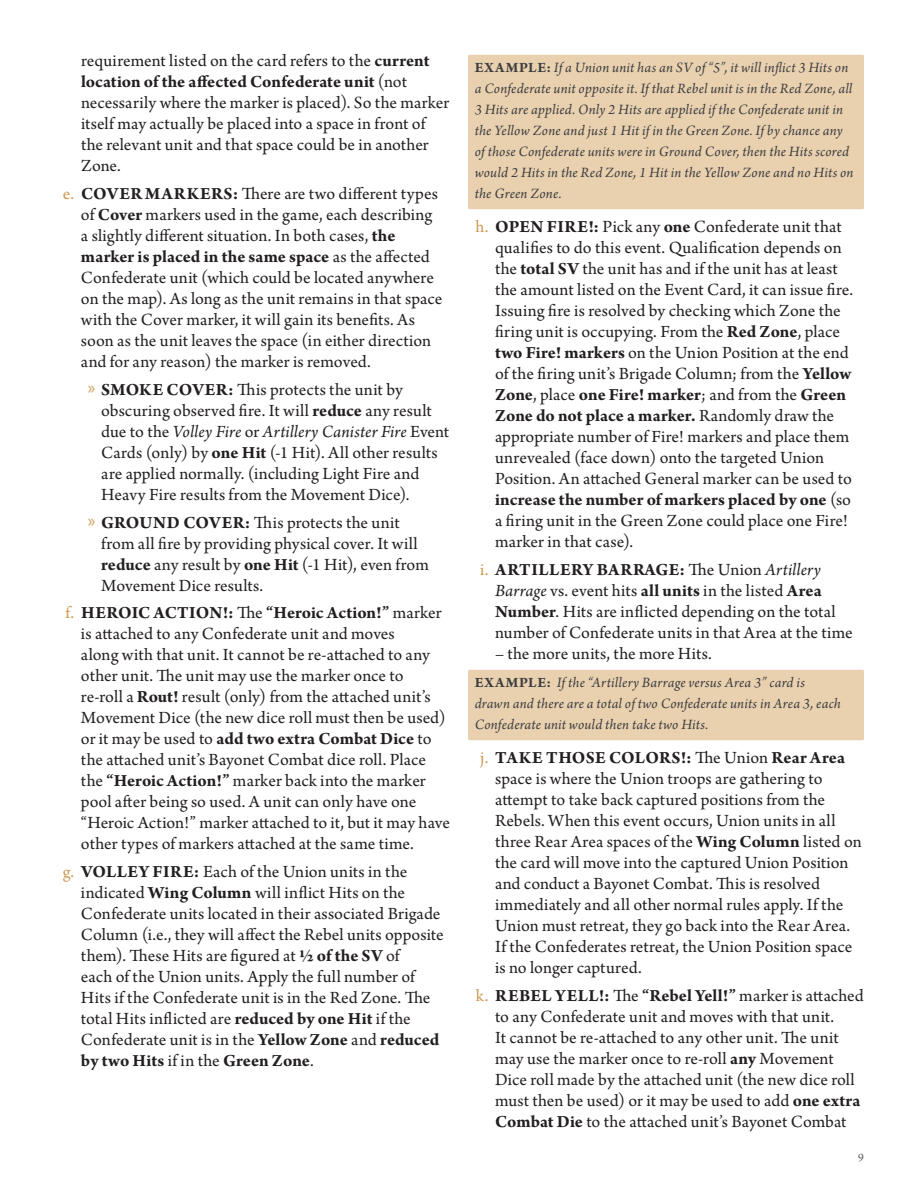
<style>
.page{position:relative;width:918px;height:1188px;background:#fff}
.page>*{position:absolute;margin:0;border:0;box-sizing:border-box;transform-origin:0 0}
.t1{font:18px/21px "Arno Pro";color:#231f20}
.t2{font:italic 15px/21px "Arno Pro";letter-spacing:.01em;color:#3e3e3f}
.t3{font:12px "Arno Pro";color:#57585a}
.s1{font-weight:700}
.s2{color:#cc9b54}
.s3{font-family:"Myriad Pro";color:#cc9b54}
.s4{font-style:italic}
.s5{font-weight:700;font-style:normal}
</style>
<div class="page">
<div style="left:468px;top:55px;width:396px;height:154px;background:#e9d1b0;border-radius:2px"></div>
<div style="left:468px;top:670px;width:396px;height:70px;background:#e9d1b0;border-radius:2px"></div>
<p class="t1" style="left:81px;top:51px;width:370px">requirement listed on the card refers to the <span class="s1">current location of the affected Confederate unit</span> (not necessarily where the marker is placed). So the marker itself may actually be placed into a space in front of the relevant unit and that space could be in another Zone.</p>
<p class="t1" style="left:81px;top:184px;width:363px;text-indent:-18px"><span class="s2">e.</span> <span class="s1">COVER MARKERS:</span> There are two different types of <span class="s1">Cover</span> markers used in the game, each describing a slightly different situation. In both cases, <span class="s1">the marker is placed in the same space</span> as the affected Confederate unit (which could be located anywhere on the map). As long as the unit remains in that space with the Cover marker, it will gain its benefits. As soon as the unit leaves the space (in either direction and for any reason) the marker is removed.</p>
<p class="t1" style="left:101px;top:380px;width:350px;text-indent:-13px"><span class="s3">»</span> <span class="s1">SMOKE COVER:</span> This protects the unit by obscuring observed fire. It will <span class="s1">reduce</span> any result due to the <span class="s4">Volley Fire</span> or <span class="s4">Artillery Canister Fire</span> Event Cards (only) by <span class="s1">one Hit</span> (-1 Hit). All other results are applied normally. (including Light Fire and Heavy Fire results from the Movement Dice).</p>
<p class="t1" style="left:101px;top:513px;width:329px;text-indent:-13px"><span class="s3">»</span> <span class="s1">GROUND COVER:</span> This protects the unit from all fire by providing physical cover. It will <span class="s1">reduce</span> any result by <span class="s1">one Hit</span> (-1 Hit), even from Movement Dice results.</p>
<p class="t1" style="left:81px;top:603px;width:371px;text-indent:-15px"><span class="s2">f.</span> <span class="s1">HEROIC ACTION!:</span> The <span class="s1">“Heroic Action!”</span> marker is attached to any Confederate unit and moves<br>along with that unit. It cannot be re-attached to any other unit. The unit may use the marker once to re-roll a <span class="s1">Rout!</span> result (only) from the attached unit’s Movement Dice (the new dice roll must then be used) or it may be used to <span class="s1">add two extra Combat Dice</span> to the attached unit’s Bayonet Combat dice roll. Place the <span class="s1">“Heroic Action!”</span> marker back into the marker pool after being so used. A unit can only have one “Heroic Action!” marker attached to it, but it may have other types of markers attached at the same time.</p>
<p class="t1" style="left:81px;top:862px;width:364px;text-indent:-18px"><span class="s2">g.</span> <span class="s1">VOLLEY FIRE:</span> Each of the Union units in the indicated <span class="s1">Wing Column</span> will inflict Hits on the Confederate units located in their associated Brigade Column (i.e., they will affect the Rebel units opposite them). These Hits are figured at <span class="s1">½ of the SV</span> of<br>each of the Union units. Apply the full number of Hits if the Confederate unit is in the Red Zone. The total Hits inflicted are <span class="s1">reduced by one Hit</span> if the Confederate unit is in the <span class="s1">Yellow Zone</span> and <span class="s1">reduced by two Hits</span> if in the <span class="s1">Green Zone</span>.</p>
<p class="t2" style="left:475px;top:57px;width:380px"><span class="s5">EXAMPLE:</span> If a Union unit has an SV of “5”, it will inflict 3 Hits on a Confederate unit opposite it. If that Rebel unit is in the Red Zone, all 3 Hits are applied. Only 2 Hits are applied if the Confederate unit in the Yellow Zone and just 1 Hit if in the Green Zone. If by chance any of those Confederate units were in Ground Cover, then the Hits scored would 2 Hits in the Red Zone, 1 Hit in the Yellow Zone and no Hits on the Green Zone.</p>
<p class="t1" style="left:495px;top:217px;width:360px;text-indent:-20px"><span class="s2">h.</span> <span class="s1">OPEN FIRE!:</span> Pick any <span class="s1">one</span> Confederate unit that qualifies to do this event. Qualification depends on the <span class="s1">total SV</span> the unit has and if the unit has at least the amount listed on the Event Card, it can issue fire.<br>Issuing fire is resolved by checking which Zone the firing unit is occupying. From the <span class="s1">Red Zone</span>, place <span class="s1">two Fire! markers</span> on the Union Position at the end of the firing unit’s Brigade Column; from the <span class="s1">Yellow Zone</span>, place <span class="s1">one Fire! marker</span>; and from the <span class="s1">Green Zone do not place a marker.</span> Randomly draw the appropriate number of Fire! markers and place them unrevealed (face down) onto the targeted Union Position. An attached General marker can be used to <span class="s1">increase the number of markers placed by one</span> (so a firing unit in the Green Zone could place one Fire! marker in that case).</p>
<p class="t1" style="left:495px;top:560px;width:359px;text-indent:-15px"><span class="s2">i.</span> <span class="s1">ARTILLERY BARRAGE:</span> The Union <span class="s4">Artillery Barrage</span> vs. event hits <span class="s1">all units</span> in the listed <span class="s1">Area Number</span>. Hits are inflicted depending on the total number of Confederate units in that Area at the time</p>
<p class="t1" style="left:495px;top:644px;width:218px">– the more units, the more Hits.</p>
<p class="t2" style="left:475px;top:672px;width:368px"><span class="s5">EXAMPLE:</span> If the “Artillery Barrage versus Area 3” card is drawn and there are a total of two Confederate units in Area 3, each<br>Confederate unit would then take two Hits.</p>
<p class="t1" style="left:495px;top:748px;width:368px;text-indent:-15px"><span class="s2">j.</span> <span class="s1">TAKE THOSE COLORS!:</span> The Union <span class="s1">Rear Area </span>space is where the Union troops are gathering to attempt to take back captured positions from the Rebels. When this event occurs, Union units in all three Rear Area spaces of the <span class="s1">Wing Column</span> listed on the card will move into the captured Union Position and conduct a Bayonet Combat. This is resolved immediately and all other normal rules apply. If the Union must retreat, they go back into the Rear Area.<br>If the Confederates retreat, the Union Position space is no longer captured.</p>
<p class="t1" style="left:495px;top:986px;width:370px;text-indent:-19px"><span class="s2">k.</span> <span class="s1">REBEL YELL!:</span> The <span class="s1">“Rebel Yell!”</span> marker is attached to any Confederate unit and moves with that unit.<br>It cannot be re-attached to any other unit. The unit may use the marker once to re-roll <span class="s1">any</span> Movement Dice roll made by the attached unit (the new dice roll must then be used) or it may be used to add <span class="s1">one extra Combat Die</span> to the attached unit’s Bayonet Combat</p>
<p class="t3" style="left:858px;top:1151px;width:7px">9</p>
</div>
